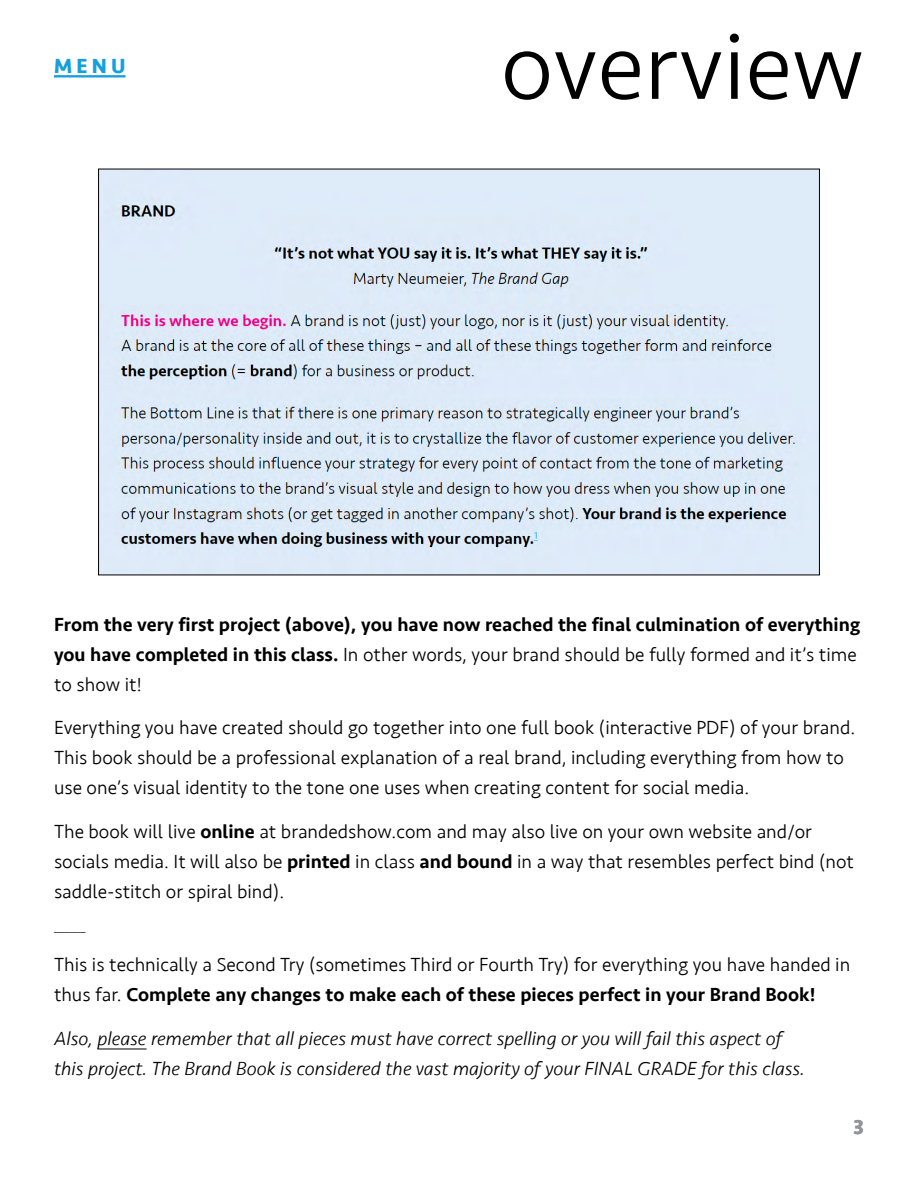
<style>
.page{position:relative;width:918px;height:1188px;background:#fff}
.page>*{position:absolute;margin:0;border:0;box-sizing:border-box;transform-origin:0 0}
.t1{font:300 97.5px "Seravek";color:#000}
.t2{font:700 21px "Seravek";color:#16a0db}
.t3{font:700 21px "Seravek";color:#939598}
.t4{font:300 19.5px/30px "Seravek";color:#000}
.t5{font:500 19.5px/30px "Seravek";color:#000}
.t6{font:italic 300 19.5px/30px "Seravek";color:#000}
.s1{font-weight:300}
.s2{font-weight:500}
</style>
<div class="page">
<hr style="left:97px;top:1049px;width:50px;height:1px;background:#000">
<img style="left:100px;top:171px;width:718px;height:402px">
<hr style="left:54px;top:75px;width:72px;height:2px;background:#16a0db">
<p class="t2" style="left:54px;top:50px;width:73px">MENU</p>
<h1 class="t1" style="left:501px;top:9px;width:365px">overview</h1>
<p class="t5" style="left:54px;top:609px;width:808px">From the very first project (above), you have now reached the final culmination of everything you have completed in this class. <span class="s1">In other words, your brand should be fully formed and it’s time to show it!</span></p>
<p class="t4" style="left:54px;top:713px;width:803px">Everything you have created should go together into one full book (interactive PDF) of your brand.<br>This book should be a professional explanation of a real brand, including everything from how to use one’s visual identity to the tone one uses when creating content for social media.</p>
<p class="t4" style="left:54px;top:817px;width:801px">The book will live <span class="s2">online</span> at brandedshow.com and may also live on your own website and/or socials media. It will also be <span class="s2">printed</span> in class <span class="s2">and bound</span> in a way that resembles perfect bind (not saddle-stitch or spiral bind).<br>____</p>
<p class="t4" style="left:54px;top:950px;width:798px">This is technically a Second Try (sometimes Third or Fourth Try) for everything you have handed in thus far. <span class="s2">Complete any changes to make each of these pieces perfect in your Brand Book!</span></p>
<p class="t6" style="left:54px;top:1024px;width:753px">Also, please remember that all pieces must have correct spelling or you will fail this aspect of this project. The Brand Book is considered the vast majority of your FINAL GRADE for this class.</p>
<p class="t3" style="left:854px;top:1110px;width:12px">3</p>
</div>
